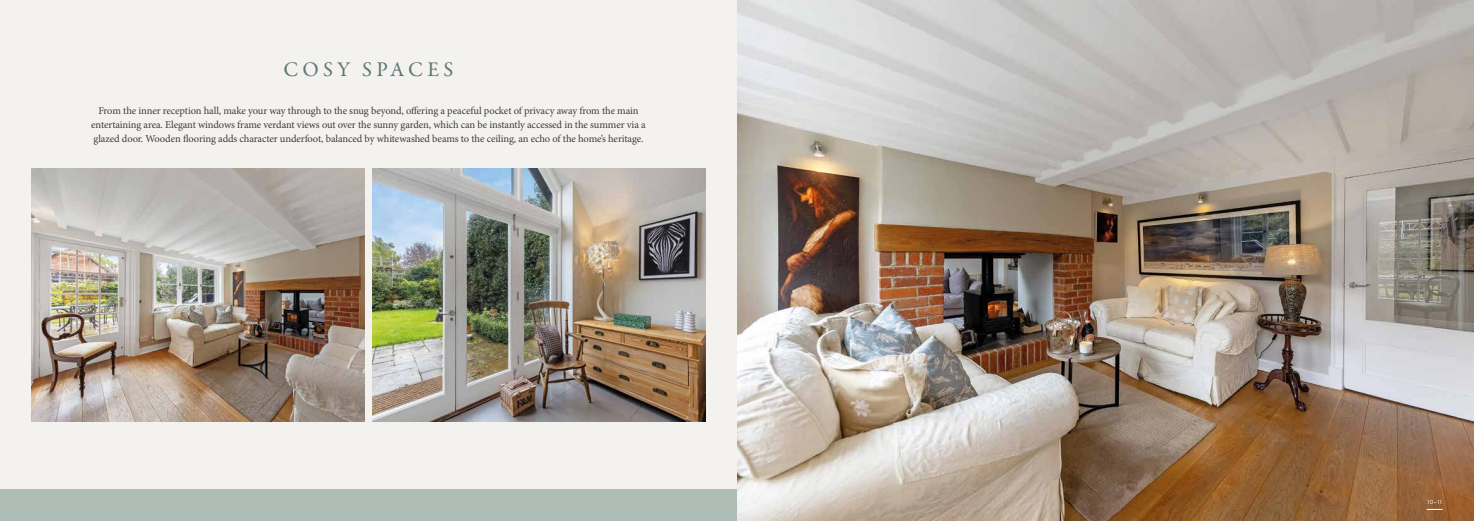
<style>
.page{position:relative;width:1474px;height:521px;background:#fff}
.page>*{position:absolute;margin:0;border:0;box-sizing:border-box;transform-origin:0 0}
.t1{font:21px "Garamond Premr Pro";letter-spacing:.195em;color:#5f7577}
.t2{font:10.5px/14px "Minion Pro";letter-spacing:-.01em;color:#3c3c3b;text-align:center}
.t3{font:6.12px "Futura PT";color:#fff}
</style>
<div class="page">
<div style="left:0;top:0;width:737px;height:521px;background:#f3f2ef"></div>
<img style="left:737px;top:0;width:736px;height:521px">
<div style="left:0;top:489px;width:737px;height:32px;background:#aebcb6"></div>
<svg style="left:1426px;top:509px;width:16px;height:1px"></svg>
<img style="left:32px;top:169px;width:333px;height:252px">
<img style="left:372px;top:169px;width:333px;height:252px">
<h1 class="t1" style="left:283px;top:57px;width:172px">COSY SPACES</h1>
<p class="t2" style="left:91px;top:104px;width:556px">From the inner reception hall, make your way through to the snug beyond, offering a peaceful pocket of privacy away from the main entertaining area. Elegant windows frame verdant views out over the sunny garden, which can be instantly accessed in the summer via a glazed door. Wooden flooring adds character underfoot, balanced by whitewashed beams to the ceiling, an echo of the home’s heritage.</p>
<p class="t3" style="left:1426px;top:499px;width:17px">10–11</p>
</div>
